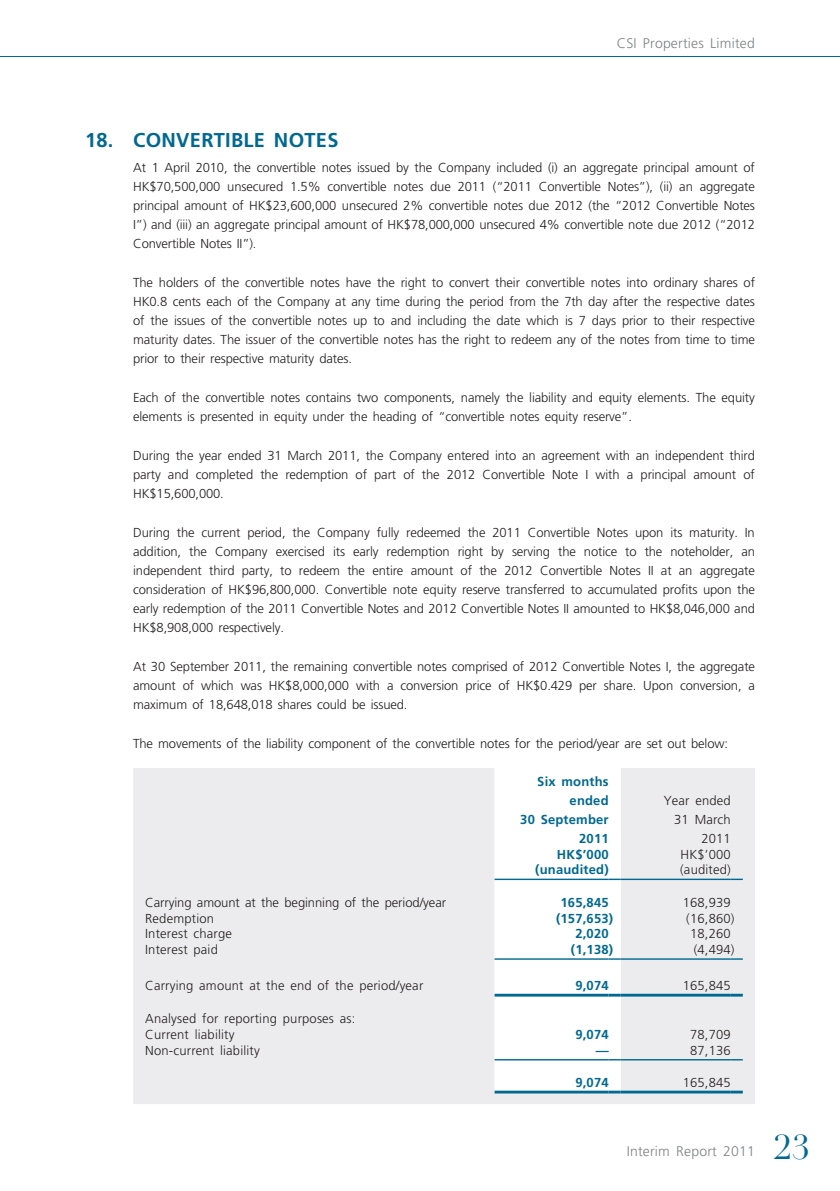
<style>
.page{position:relative;width:840px;height:1191px;background:#fff}
.page>*{position:absolute;margin:0;border:0;box-sizing:border-box;transform-origin:0 0}
.t1{font:34px "Didot LT Std";color:#006991}
.t2{font:700 20px "Frutiger LT Std";letter-spacing:.015em;color:#006991}
.t3{font:300 14px "Frutiger LT Std";letter-spacing:.015em;color:#808285}
.t4{font:300 13px/19px "Frutiger LT Std";letter-spacing:-.01em;color:#231f20;text-align:justify}
.t5{font:300 13px/19px "Frutiger LT Std";letter-spacing:.015em;color:#231f20;text-align:right}
.t6{font:700 13px/19px "Frutiger LT Std";letter-spacing:.015em;color:#006991;text-align:right}
</style>
<div class="page">
<hr style="left:0;top:56px;width:839px;height:1px;background:#006991">
<div style="left:133px;top:768px;width:621px;height:336px;background:#ececee"></div>
<svg style="left:494px;top:768px;width:126px;height:322px"></svg>
<hr style="left:494px;top:878px;width:114px;height:2px;background:#006991">
<svg style="left:608px;top:878px;width:12px;height:2px"></svg>
<hr style="left:620px;top:878px;width:110px;height:2px;background:#006991">
<svg style="left:730px;top:878px;width:12px;height:2px"></svg>
<hr style="left:494px;top:958px;width:114px;height:1px;background:#006991">
<svg style="left:608px;top:958px;width:12px;height:1px"></svg>
<hr style="left:620px;top:958px;width:110px;height:1px;background:#006991">
<svg style="left:730px;top:958px;width:12px;height:1px"></svg>
<hr style="left:494px;top:1059px;width:114px;height:1px;background:#006991">
<svg style="left:608px;top:1059px;width:12px;height:1px"></svg>
<hr style="left:620px;top:1059px;width:110px;height:1px;background:#006991">
<svg style="left:730px;top:1059px;width:12px;height:1px"></svg>
<hr style="left:494px;top:993px;width:114px;height:3px;background:#006991">
<svg style="left:608px;top:993px;width:12px;height:3px"></svg>
<hr style="left:620px;top:993px;width:110px;height:3px;background:#006991">
<svg style="left:730px;top:993px;width:12px;height:3px"></svg>
<hr style="left:494px;top:1090px;width:114px;height:3px;background:#006991">
<svg style="left:608px;top:1090px;width:12px;height:3px"></svg>
<hr style="left:620px;top:1090px;width:110px;height:3px;background:#006991">
<svg style="left:730px;top:1090px;width:12px;height:3px"></svg>
<p class="t3" style="left:616px;top:35px;width:139px">CSI Properties Limited</p>
<h2 class="t2" style="left:85px;top:128px;width:255px">18. CONVERTIBLE NOTES</h2>
<p class="t4" style="left:133px;top:158px;width:623px">At 1 April 2010, the convertible notes issued by the Company included (i) an aggregate principal amount of HK$70,500,000 unsecured 1.5% convertible notes due 2011 (“2011 Convertible Notes”), (ii) an aggregate principal amount of HK$23,600,000 unsecured 2% convertible notes due 2012 (the “2012 Convertible Notes I”) and (iii) an aggregate principal amount of HK$78,000,000 unsecured 4% convertible note due 2012 (“2012<br>Convertible Notes II”).</p>
<p class="t4" style="left:133px;top:273px;width:623px">The holders of the convertible notes have the right to convert their convertible notes into ordinary shares of HK0.8 cents each of the Company at any time during the period from the 7th day after the respective dates of the issues of the convertible notes up to and including the date which is 7 days prior to their respective maturity dates. The issuer of the convertible notes has the right to redeem any of the notes from time to time prior to their respective maturity dates.</p>
<p class="t4" style="left:133px;top:388px;width:623px">Each of the convertible notes contains two components, namely the liability and equity elements. The equity elements is presented in equity under the heading of “convertible notes equity reserve”.</p>
<p class="t4" style="left:133px;top:446px;width:623px">During the year ended 31 March 2011, the Company entered into an agreement with an independent third party and completed the redemption of part of the 2012 Convertible Note I with a principal amount of HK$15,600,000.</p>
<p class="t4" style="left:133px;top:523px;width:623px">During the current period, the Company fully redeemed the 2011 Convertible Notes upon its maturity. In addition, the Company exercised its early redemption right by serving the notice to the noteholder, an independent third party, to redeem the entire amount of the 2012 Convertible Notes II at an aggregate consideration of HK$96,800,000. Convertible note equity reserve transferred to accumulated profits upon the early redemption of the 2011 Convertible Notes and 2012 Convertible Notes II amounted to HK$8,046,000 and HK$8,908,000 respectively.</p>
<p class="t4" style="left:133px;top:657px;width:623px">At 30 September 2011, the remaining convertible notes comprised of 2012 Convertible Notes I, the aggregate amount of which was HK$8,000,000 with a conversion price of HK$0.429 per share. Upon conversion, a maximum of 18,648,018 shares could be issued.</p>
<p class="t4" style="left:133px;top:734px;width:596px">The movements of the liability component of the convertible notes for the period/year are set out below:</p>
<p class="t6" style="left:520px;top:772px;width:90px">Six months ended<br>30 September<br>2011</p>
<p class="t5" style="left:663px;top:791px;width:69px">Year ended<br>31 March<br>2011</p>
<p class="t6" style="left:556px;top:844px;width:53px">HK$’000</p>
<p class="t4" style="left:680px;top:844px;width:52px">HK$’000</p>
<p class="t6" style="left:535px;top:860px;width:75px">(unaudited)</p>
<p class="t5" style="left:679px;top:860px;width:52px">(audited)</p>
<p class="t4" style="left:145px;top:893px;width:302px">Carrying amount at the beginning of the period/year</p>
<p class="t6" style="left:560px;top:892px;width:50px">165,845</p>
<p class="t4" style="left:682px;top:893px;width:50px">168,939</p>
<p class="t5" style="left:145px;top:908px;width:70px">Redemption</p>
<p class="t6" style="left:555px;top:908px;width:58px">(157,653)</p>
<p class="t4" style="left:686px;top:908px;width:50px">(16,860)</p>
<p class="t5" style="left:145px;top:924px;width:88px">Interest charge</p>
<p class="t6" style="left:575px;top:924px;width:35px">2,020</p>
<p class="t4" style="left:689px;top:924px;width:42px">18,260</p>
<p class="t5" style="left:145px;top:940px;width:74px">Interest paid</p>
<p class="t6" style="left:570px;top:940px;width:44px">(1,138)</p>
<p class="t4" style="left:693px;top:940px;width:42px">(4,494)</p>
<p class="t5" style="left:145px;top:976px;width:279px">Carrying amount at the end of the period/year</p>
<p class="t6" style="left:575px;top:976px;width:35px">9,074</p>
<p class="t4" style="left:682px;top:976px;width:50px">165,845</p>
<p class="t5" style="left:145px;top:1011px;width:211px;line-height:15.8px;text-align:left">Analysed for reporting purposes as:<br>Current liability</p>
<p class="t6" style="left:575px;top:1025px;width:35px">9,074</p>
<p class="t4" style="left:689px;top:1025px;width:42px">78,709</p>
<p class="t5" style="left:145px;top:1041px;width:116px">Non-current liability</p>
<p class="t6" style="left:595px;top:1040px;width:14px">—</p>
<p class="t4" style="left:689px;top:1041px;width:42px">87,136</p>
<p class="t6" style="left:575px;top:1073px;width:35px">9,074</p>
<p class="t4" style="left:682px;top:1073px;width:50px">165,845</p>
<p class="t3" style="left:626px;top:1143px;width:130px">Interim Report 2011</p>
<h1 class="t1" style="left:773px;top:1126px;width:37px">23</h1>
</div>
